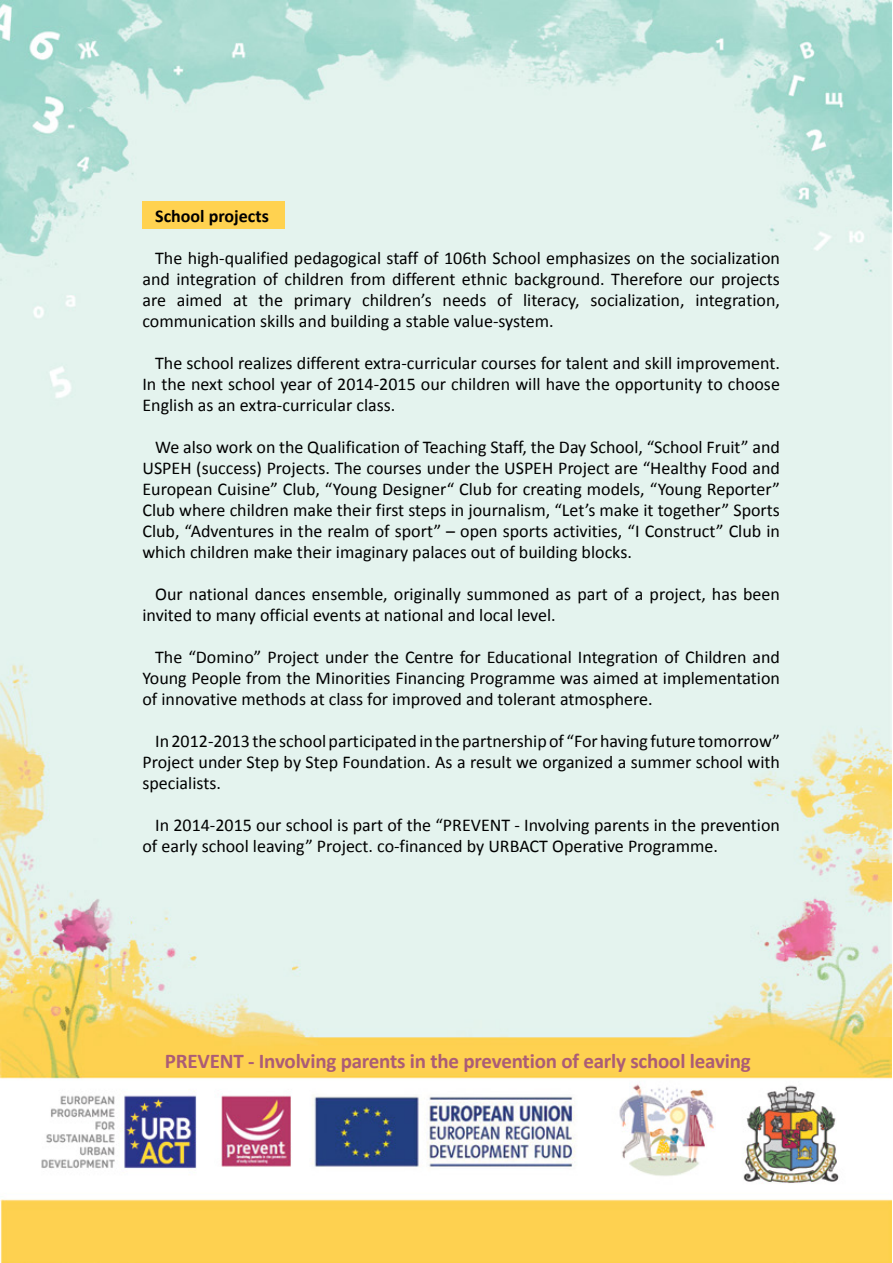
<style>
.page{position:relative;width:893px;height:1263px;background:#fff}
.page>*{position:absolute;margin:0;border:0;box-sizing:border-box;transform-origin:0 0}
.t1{font:700 21px "Calibri";letter-spacing:-.01em;color:#ab5c76}
.t2{font:18px/21px "Calibri";color:#000;text-align:justify}
.t3{font:700 18px "Calibri";color:#000}
</style>
<div class="page">
<img style="left:0;top:0;width:891px;height:1263px">
<div style="left:142px;top:201px;width:143px;height:28px;background:#ffd250"></div>
<p class="t3" style="left:155px;top:204px;width:115px">School projects</p>
<p class="t2" style="left:142px;top:247px;width:639px;text-indent:13px">The high-qualified pedagogical staff of 106th School emphasizes on the socialization and integration of children from different ethnic background. Therefore our projects are aimed at the primary children’s needs of literacy, socialization, integration, communication skills and building a stable value-system.</p>
<p class="t2" style="left:142px;top:352px;width:639px;text-indent:13px">The school realizes different extra-curricular courses for talent and skill improvement.<br>In the next school year of 2014-2015 our children will have the opportunity to choose English as an extra-curricular class.</p>
<p class="t2" style="left:142px;top:436px;width:639px;text-indent:13px">We also work on the Qualification of Teaching Staff, the Day School, “School Fruit” and USPEH (success) Projects. The courses under the USPEH Project are “Healthy Food and European Cuisine” Club, “Young Designer“ Club for creating models, “Young Reporter” Club where children make their first steps in journalism, “Let’s make it together” Sports Club, “Adventures in the realm of sport” – open sports activities, “I Construct” Club in which children make their imaginary palaces out of building blocks.</p>
<p class="t2" style="left:142px;top:583px;width:639px;text-indent:13px">Our national dances ensemble, originally summoned as part of a project, has been invited to many official events at national and local level.</p>
<p class="t2" style="left:142px;top:646px;width:639px;text-indent:13px">The “Domino” Project under the Centre for Educational Integration of Children and Young People from the Minorities Financing Programme was aimed at implementation of innovative methods at class for improved and tolerant atmosphere.</p>
<p class="t2" style="left:142px;top:730px;width:639px;text-indent:13px">In 2012-2013 the school participated in the partnership of “For having future tomorrow” Project under Step by Step Foundation. As a result we organized a summer school with specialists.</p>
<p class="t2" style="left:142px;top:814px;width:639px;text-indent:13px">In 2014-2015 our school is part of the “PREVENT - Involving parents in the prevention of early school leaving” Project. co-financed by URBACT Operative Programme.</p>
<p class="t1" style="left:165px;top:1048px;width:587px">PREVENT - Involving parents in the prevention of early school leaving</p>
</div>
